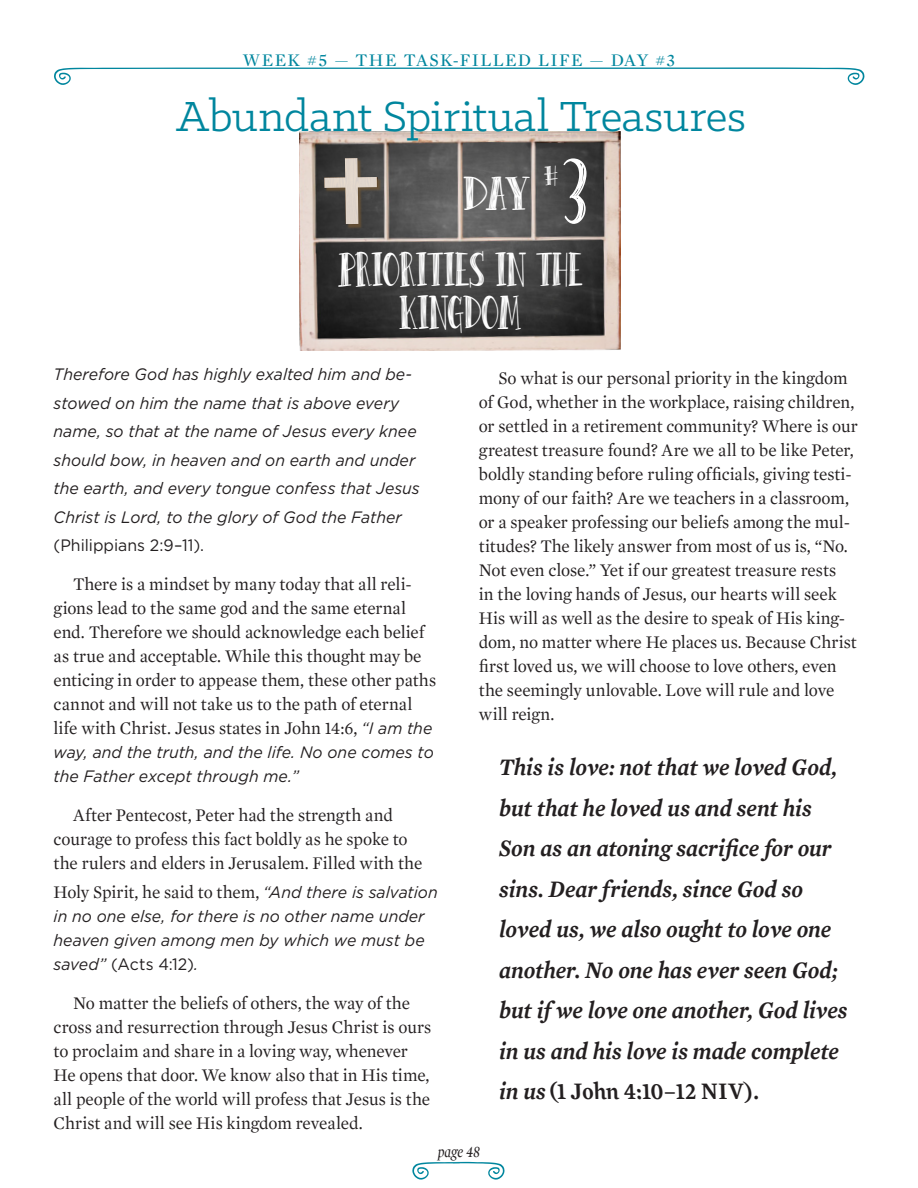
<style>
.page{position:relative;width:918px;height:1188px;background:#fff}
.page>*{position:absolute;margin:0;border:0;box-sizing:border-box;transform-origin:0 0}
.t1{font:108px "Peas&Carrots";color:#fff;scale:.69 1}
.t2{font:54.75px/42.9px "Peas&Carrots";letter-spacing:-.015em;color:#fff;text-align:center;scale:.72 1}
.t3{font:54.75px "Peas&Carrots";letter-spacing:-.015em;color:#fff;scale:.87 1}
.t4{font:47.55px "Klinic Slab";letter-spacing:.005em;color:#00869e}
.t5{font:31.95px "Peas&Carrots";color:#fff;scale:.87 1}
.Callout_quote__black{font:italic 600 24px/40.5px "Mercury Text G1";letter-spacing:-.005em;color:#231f20;scale:.93 1}
.body_text_Bible_stud{font:18px/24px "Mercury Text G1";letter-spacing:-.005em;color:#231f20;scale:.96 1}
.bible_quote{font:18px/24px "Mercury Text G1";letter-spacing:-.005em;color:#231f20;scale:.96 1}
.Header_Bible_study{font:18px "Mercury Display";letter-spacing:.075em;color:#00869e}
.bible_quote-2{font:italic 16.5px/28.5px "Gotham";color:#231f20;scale:.96 1}
.body_text_Bible_stud-2{font:italic 16.5px/24px "Gotham";color:#231f20;scale:.96 1}
.t6{font:italic 16.5px "Mercury Display";color:#231f20;scale:.86 1}
.s1{font-style:normal}
.s2{font-family:"Gotham";font-style:italic;font-size:16.5px}
</style>
<div class="page">
<svg style="left:54px;top:67px;width:811px;height:18px"></svg>
<svg style="left:412px;top:1162px;width:93px;height:18px"></svg>
<img style="left:300px;top:132px;width:320px;height:218px">
<img style="left:325px;top:159px;width:56px;height:70px">
<svg style="left:324px;top:158px;width:53px;height:66px;background:#78726d"></svg>
<p class="Header_Bible_study" style="left:243px;top:50px;width:434px">WEEK #5 — THE TASK-FILLED LIFE — DAY #3</p>
<p class="t4" style="left:177px;top:86px;width:571px">Abundant Spiritual Treasures</p>
<p class="t3" style="left:464px;top:163px;width:78px">DAY</p>
<p class="t5" style="left:544px;top:157px;width:17px">#</p>
<p class="t1" style="left:563px;top:132px;width:38px">3</p>
<p class="t2" style="left:338px;top:247px;width:341px">PRIORITIES IN THE<br>KINGDOM</p>
<p class="bible_quote-2" style="left:54px;top:360px;width:383px">Therefore God has highly exalted him and be&shy;stowed on him the name that is above every name, so that at the name of Jesus every knee should bow, in heaven and on earth and under the earth, and every tongue confess that Jesus Christ is Lord, to the glory of God the Father <span class="s1">(Philippians 2:9–11).</span></p>
<p class="body_text_Bible_stud" style="left:54px;top:573px;width:400px;text-indent:19px">There is a mindset by many today that all reli&shy;gions lead to the same god and the same eternal end. Therefore we should acknowledge each belief as true and acceptable. While this thought may be enticing in order to appease them, these other paths cannot and will not take us to the path of eternal life with Christ. Jesus states in John 14:6, <span class="s2">“I am the</span></p>
<p class="body_text_Bible_stud-2" style="left:54px;top:740px;width:398px">way, and the truth, and the life. No one comes to the Father except through me.”</p>
<p class="body_text_Bible_stud" style="left:54px;top:804px;width:386px;text-indent:19px">After Pentecost, Peter had the strength and courage to profess this fact boldly as he spoke to the rulers and elders in Jerusalem. Filled with the</p>
<p class="body_text_Bible_stud" style="left:54px;top:880px;width:402px">Holy Spirit, he said to them, <span class="s2">“And there is salvation</span></p>
<p class="body_text_Bible_stud-2" style="left:54px;top:904px;width:388px;text-align:justify">in no one else, for there is no other name under heaven given among men by which we must be saved” <span class="s1">(Acts 4:12)</span>.</p>
<p class="bible_quote" style="left:54px;top:991px;width:395px;text-indent:19px">No matter the beliefs of others, the way of the cross and resurrection through Jesus Christ is ours to proclaim and share in a loving way, whenever He opens that door. We know also that in His time, all people of the world will profess that Jesus is the Christ and will see His kingdom revealed.</p>
<p class="body_text_Bible_stud" style="left:479px;top:366px;width:396px;text-indent:19px">So what is our personal priority in the kingdom of God, whether in the workplace, raising children, or settled in a retirement community? Where is our greatest treasure found? Are we all to be like Peter, boldly standing before ruling officials, giving testi&shy;mony of our faith? Are we teachers in a classroom, or a speaker professing our beliefs among the mul&shy;titudes? The likely answer from most of us is, “No.<br>Not even close.” Yet if our greatest treasure rests<br>in the loving hands of Jesus, our hearts will seek His will as well as the desire to speak of His king&shy;dom, no matter where He places us. Because Christ first loved us, we will choose to love others, even the seemingly unlovable. Love will rule and love will reign.</p>
<p class="Callout_quote__black" style="left:499px;top:747px;width:376px">This is love: not that we loved God, but that he loved us and sent his<br>Son as an atoning sacrifice for our sins. Dear friends, since God so loved us, we also ought to love one another. No one has ever seen God; but if we love one another, God lives in us and his love is made complete i n u s (1John 4:10–12NIV) .</p>
<p class="t6" style="left:438px;top:1142px;width:51px">page 48</p>
</div>
